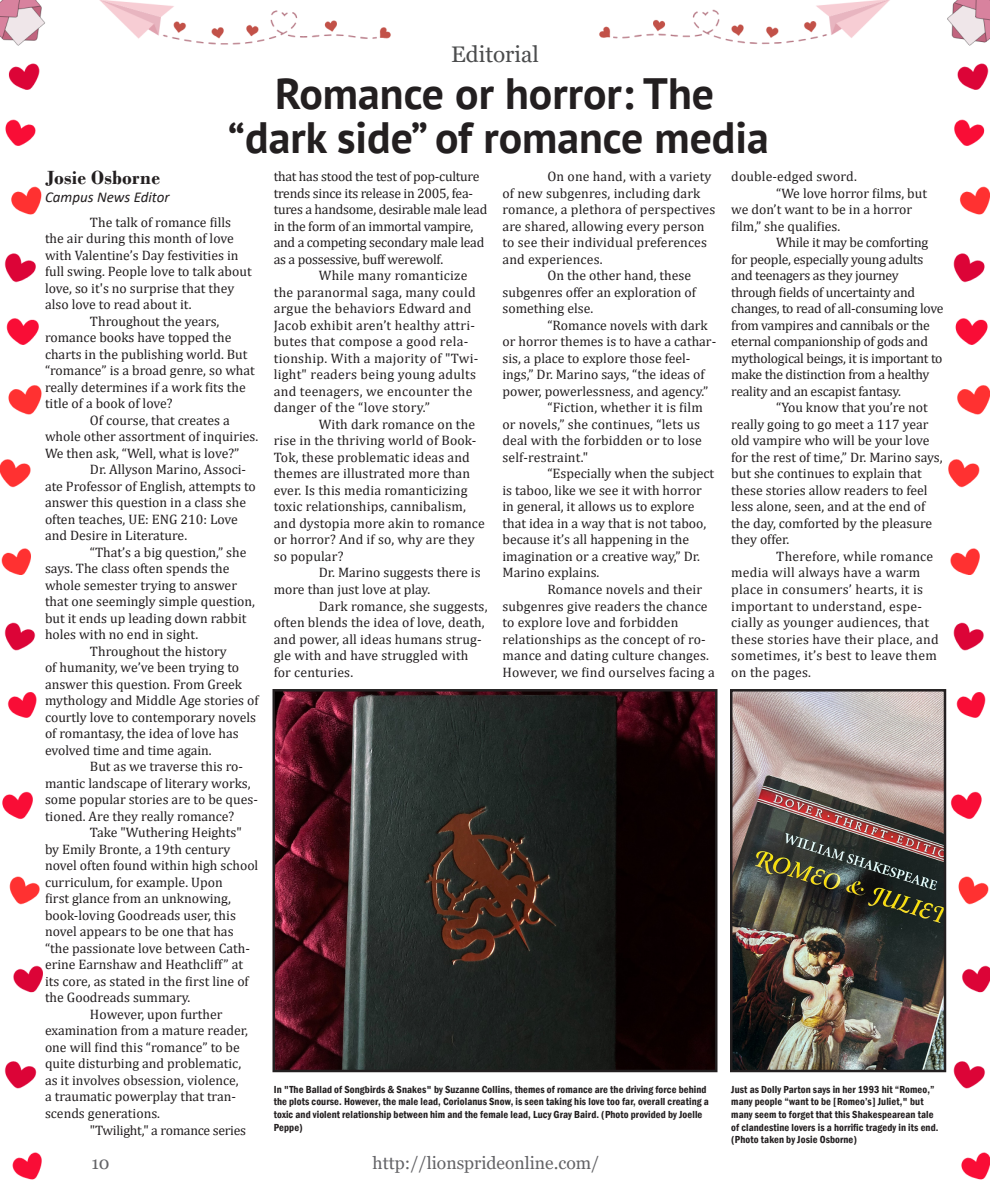
<style>
.page{position:relative;width:990px;height:1193px;background:#fff}
.page>*{position:absolute;margin:0;border:0;box-sizing:border-box;transform-origin:0 0}
.t1{font:700 43.75px "PT Sans";color:#231f20}
.t2{font:22.5px "Georgia";color:#4b4c4d}
.t3{font:700 20px "Bodoni";letter-spacing:.01em;color:#231f20}
.Prides_Subhead{font:17.5px "Georgia";color:#636366}
.t4{font:italic 15px "Calibri";color:#231f20}
.t5{font:13.75px/16.5px "Cambria";color:#231f20}
.t6{font:13.75px/16.5px "Cambria";letter-spacing:-.02em;color:#231f20}
.t7{font:13.75px/16.5px "Cambria";letter-spacing:.02em;color:#231f20}
.t8{font:600 condensed 10.5px/12.6px "Franklin Gothic";letter-spacing:.01em;color:#231f20}
</style>
<div class="page">
<img style="left:0;top:0;width:990px;height:1180px">
<img style="left:275px;top:692px;width:440px;height:377px">
<div style="left:272px;top:689px;width:446px;height:383px;border:2px solid #231f20"></div>
<img style="left:733px;top:692px;width:210px;height:377px">
<div style="left:730px;top:689px;width:216px;height:383px;border:2px solid #231f20"></div>
<p class="t2" style="left:451px;top:41px;width:89px">Editorial</p>
<p class="t1" style="left:275px;top:64px;width:440px">Romance or horror: The</p>
<p class="t1" style="left:228px;top:108px;width:543px">“dark side” of romance media</p>
<p class="t3" style="left:45px;top:165px;width:116px">Josie Osborne</p>
<p class="t4" style="left:45px;top:186px;width:126px">Campus News Editor</p>
<p class="t5" style="left:45px;top:214px;width:208px;text-indent:45px">The talk of romance fills the air during this month of love with Valentine’s Day festivities in full swing. People love to talk about love, so it's no surprise that they also love to read about it.</p>
<p class="t5" style="left:45px;top:313px;width:211px;text-indent:45px">Throughout the years, romance books have topped the charts in the publishing world. But “romance” is a broad genre, so what really determines if a work fits the title of a book of love?</p>
<p class="t5" style="left:45px;top:412px;width:215px;text-indent:45px">Of course, that creates a whole other assortment of inquiries.<br>We then ask, “Well, what is love?”</p>
<p class="t5" style="left:45px;top:461px;width:212px;text-indent:45px">Dr. Allyson Marino, Associ&shy;ate Professor of English, attempts to answer this question in a class she often teaches, UE: ENG 210: Love and Desire in Literature.</p>
<p class="t5" style="left:45px;top:544px;width:211px;text-indent:45px">“That’s a big question,” she says. The class often spends the whole semester trying to answer that one seemingly simple question, but it ends up leading down rabbit holes with no end in sight.</p>
<p class="t5" style="left:45px;top:643px;width:215px;text-indent:45px">Throughout the history<br>of humanity, we’ve been trying to answer this question. From Greek mythology and Middle Age stories of courtly love to contemporary novels of romantasy, the idea of love has evolved time and time again.</p>
<p class="t5" style="left:45px;top:758px;width:214px;text-indent:45px">But as we traverse this ro&shy;mantic landscape of literary works, some popular stories are to be ques&shy;tioned. Are they really romance?</p>
<p class="t5" style="left:45px;top:824px;width:215px;text-indent:45px">Take "Wuthering Heights" by Emily Bronte, a 19th century novel often found within high school curriculum, for example. Upon<br>first glance from an unknowing, book-loving Goodreads user, this novel appears to be one that has “the passionate love between Cath&shy;erine Earnshaw and Heathcliff” at its core, as stated in the first line of the Goodreads summary.</p>
<p class="t5" style="left:45px;top:1006px;width:205px;text-indent:45px">However, upon further examination from a mature reader, one will find this “romance” to be quite disturbing and problematic, as it involves obsession, violence, a traumatic powerplay that tran&shy;scends generations.</p>
<p class="t6" style="left:90px;top:1121px;width:158px">"Twilight," a romance series</p>
<p class="t6" style="left:274px;top:168px;width:215px">that has stood the test of pop-culture trends since its release in 2005, fea&shy;tures a handsome, desirable male lead in the form of an immortal vampire, and a competing secondary male lead as a possessive, buff werewolf.</p>
<p class="t7" style="left:274px;top:267px;width:206px;text-indent:45px">While many romanticize the paranormal saga, many could argue the behaviors Edward and<br>Jacob exhibit aren’t healthy attri&shy;butes that compose a good rela&shy;tionship. With a majority of "Twi&shy;light" readers being young adults and teenagers, we encounter the danger of the “love story.”</p>
<p class="t5" style="left:274px;top:416px;width:213px;text-indent:45px">With dark romance on the rise in the thriving world of Book-<br>Tok, these problematic ideas and themes are illustrated more than ever. Is this media romanticizing toxic relationships, cannibalism, and dystopia more akin to romance or horror? And if so, why are they so popular?</p>
<p class="t5" style="left:274px;top:564px;width:208px;text-indent:45px">Dr. Marino suggests there is more than just love at play.</p>
<p class="t5" style="left:274px;top:597px;width:215px;text-indent:45px">Dark romance, she suggests, often blends the idea of love, death, and power, all ideas humans strug&shy;gle with and have struggled with for centuries.</p>
<p class="t5" style="left:502px;top:168px;width:214px;text-indent:45px">On one hand, with a variety of new subgenres, including dark romance, a plethora of perspectives are shared, allowing every person to see their individual preferences and experiences.</p>
<p class="t5" style="left:502px;top:267px;width:195px;text-indent:45px">On the other hand, these subgenres offer an exploration of something else.</p>
<p class="t5" style="left:502px;top:317px;width:215px;text-indent:45px">“Romance novels with dark or horror themes is to have a cathar&shy;sis, a place to explore those feel&shy;ings,” Dr. Marino says, “the ideas of power, powerlessness, and agency.”</p>
<p class="t5" style="left:502px;top:399px;width:202px;text-indent:45px">“Fiction, whether it is film or novels,” she continues, “lets us deal with the forbidden or to lose self-restraint."</p>
<p class="t5" style="left:502px;top:465px;width:213px;text-indent:45px">“Especially when the subject is taboo, like we see it with horror in general, it allows us to explore that idea in a way that is not taboo, because it’s all happening in the imagination or a creative way,” Dr.<br>Marino explains.</p>
<p class="t5" style="left:502px;top:581px;width:214px;text-indent:45px">Romance novels and their subgenres give readers the chance to explore love and forbidden relationships as the concept of ro&shy;mance and dating culture changes.<br>However, we find ourselves facing a</p>
<p class="t5" style="left:731px;top:168px;width:127px">double-edged sword.</p>
<p class="t5" style="left:731px;top:185px;width:197px;text-indent:45px">“We love horror films, but we don’t want to be in a horror film,” she qualifies.</p>
<p class="t6" style="left:731px;top:234px;width:214px;text-indent:45px">While it may be comforting for people, especially young adults and teenagers as they journey through fields of uncertainty and changes, to read of all-consuming love from vampires and cannibals or the eternal companionship of gods and mythological beings, it is important to make the distinction from a healthy reality and an escapist fantasy.</p>
<p class="t5" style="left:731px;top:399px;width:213px;text-indent:45px">“You know that you’re not really going to go meet a 117 year old vampire who will be your love for the rest of time,” Dr. Marino says, but she continues to explain that these stories allow readers to feel less alone, seen, and at the end of the day, comforted by the pleasure they offer.</p>
<p class="t7" style="left:731px;top:548px;width:209px;text-indent:45px">Therefore, while romance media will always have a warm place in consumers’ hearts, it is important to understand, espe&shy;cially as younger audiences, that these stories have their place, and sometimes, it’s best to leave them on the pages.</p>
<p class="t8" style="left:274px;top:1082px;width:437px">In "The Ballad of Songbirds &amp; Snakes" by Suzanne Collins, themes of romance are the driving force behind the plots course. However, the male lead, Coriolanus Snow, is seen taking his love too far, overall creating a toxic and violent relationship between him and the female lead, Lucy Gray Baird. (Photo provided by Joelle Peppe)</p>
<p class="t8" style="left:731px;top:1082px;width:209px">Just as Dolly Parton says in her 1993 hit “Romeo,” many people “want to be [Romeo’s] Juliet," but many seem to forget that this Shakespearean tale of clandestine lovers is a horrific tragedy in its end. (Photo taken by Josie Osborne)</p>
<p class="Prides_Subhead" style="left:91px;top:1152px;width:20px">10</p>
<p class="Prides_Subhead" style="left:373px;top:1152px;width:228px">http://lionsprideonline.com/</p>
</div>
